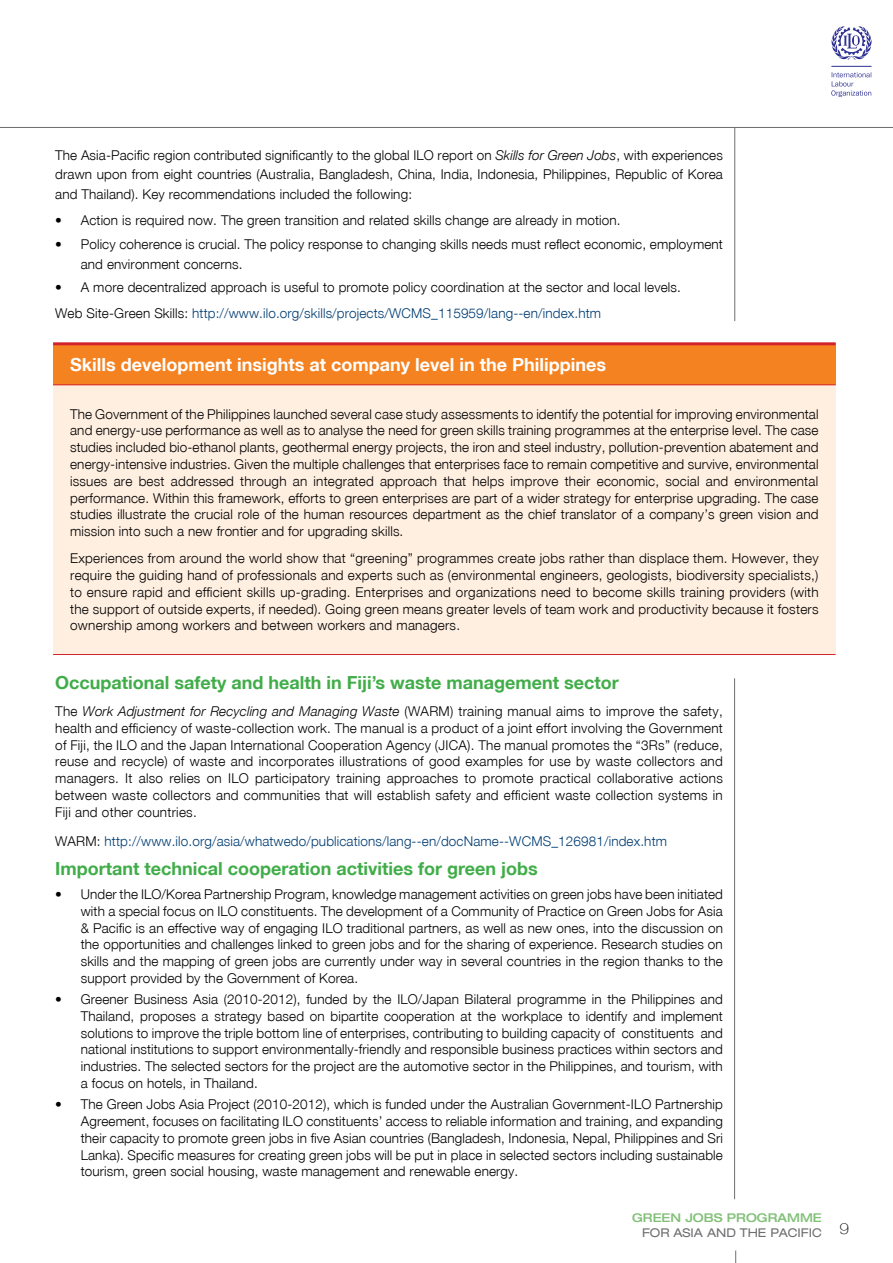
<style>
.page{position:relative;width:893px;height:1263px;background:#fff}
.page>*{position:absolute;margin:0;border:0;box-sizing:border-box;transform-origin:0 0}
.t1{font:700 18px "Helvetica Neue LT Std";color:#41ad49}
.t2{font:700 18px "Helvetica Neue LT Std";color:#fff}
.t3{font:100 expanded 15px "Helvetica Neue LT Std";color:#000}
.t4{font:300 13.5px/16.8px "Helvetica Neue LT Std";letter-spacing:.01em;color:#000;text-align:justify}
.t5{font:300 13.5px "Helvetica Neue LT Std";letter-spacing:.01em;color:#003d73}
.t6{font:expanded 12px "Helvetica Neue LT Std";color:#6d6e71}
.t7{font:500 expanded 12px "Helvetica Neue LT Std";color:#82c078}
.s1{font-style:italic}
.s2{color:#003d73}
.s3{color:#000}
</style>
<div class="page">
<svg style="left:831px;top:26px;width:40px;height:34px"></svg>
<hr style="left:831px;top:66px;width:40px;height:1px;background:#2e3092">
<svg style="left:831px;top:72px;width:40px;height:25px"></svg>
<hr style="left:0;top:127px;width:893px;height:1px;background:#6d6e71">
<hr style="left:734px;top:678px;width:1px;height:521px;background:#6d6e71">
<hr style="left:734px;top:128px;width:1px;height:193px;background:#6d6e71">
<svg style="left:735px;top:1250px;width:1px;height:13px"></svg>
<div style="left:53px;top:344px;width:783px;height:41px;background:#f58220"></div>
<div style="left:53px;top:385px;width:783px;height:269px;background:#ffefe1"></div>
<hr style="left:53px;top:342px;width:783px;height:3px;background:#d2232a">
<hr style="left:53px;top:384px;width:783px;height:1px;background:#d2232a">
<hr style="left:53px;top:654px;width:783px;height:1px;background:#d2232a">
<p class="t4" style="left:55px;top:145px;width:669px;line-height:19.5px">The Asia-Pacific region contributed significantly to the global ILO report on <span class="s1">Skills for Green Jobs</span>, with experiences drawn upon from eight countries (Australia, Bangladesh, China, India, Indonesia, Philippines, Republic of Korea and Thailand). Key recommendations included the following:</p>
<p class="t4" style="left:55px;top:212px;width:567px">• Action is required now. The green transition and related skills change are already in motion.</p>
<p class="t4" style="left:81px;top:234px;width:644px;line-height:19.5px;text-indent:-26px">• Policy coherence is crucial. The policy response to changing skills needs must reflect economic, employment and environment concerns.</p>
<p class="t4" style="left:55px;top:274px;width:627px;line-height:26.1px">• A more decentralized approach is useful to promote policy coordination at the sector and local levels.<br>Web Site-Green Skills: <span class="s2">http://www.ilo.org/skills/projects/WCMS_115959/lang--en/index.htm</span></p>
<h1 class="t2" style="left:70px;top:354px;width:537px">Skills development insights at company level in the Philippines</h1>
<p class="t4" style="left:70px;top:405px;width:750px">The Government of the Philippines launched several case study assessments to identify the potential for improving environmental and energy-use performance as well as to analyse the need for green skills training programmes at the enterprise level. The case studies included bio-ethanol plants, geothermal energy projects, the iron and steel industry, pollution-prevention abatement and energy-intensive industries. Given the multiple challenges that enterprises face to remain competitive and survive, environmental issues are best addressed through an integrated approach that helps improve their economic, social and environmental performance. Within this framework, efforts to green enterprises are part of a wider strategy for enterprise upgrading. The case studies illustrate the crucial role of the human resources department as the chief translator of a company’s green vision and mission into such a new frontier and for upgrading skills.</p>
<p class="t4" style="left:70px;top:550px;width:750px">Experiences from around the world show that “greening” programmes create jobs rather than displace them. However, they require the guiding hand of professionals and experts such as (environmental engineers, geologists, biodiversity specialists,) to ensure rapid and efficient skills up-grading. Enterprises and organizations need to become skills training providers (with the support of outside experts, if needed). Going green means greater levels of team work and productivity because it fosters ownership among workers and between workers and managers.</p>
<h1 class="t1" style="left:55px;top:671px;width:565px">Occupational safety and health in Fiji’s waste management sector</h1>
<p class="t4" style="left:55px;top:702px;width:669px">The <span class="s1">Work Adjustment for Recycling and Managing Waste</span> (WARM) training manual aims to improve the safety, health and efficiency of waste-collection work. The manual is a product of a joint effort involving the Government of Fiji, the ILO and the Japan International Cooperation Agency (JICA). The manual promotes the “3Rs” (reduce, reuse and recycle) of waste and incorporates illustrations of good examples for use by waste collectors and managers. It also relies on ILO participatory training approaches to promote practical collaborative actions between waste collectors and communities that will establish safety and efficient waste collection systems in Fiji and other countries.</p>
<p class="t5" style="left:55px;top:833px;width:613px"><span class="s3">WARM:</span> http://www.ilo.org/asia/whatwedo/publications/lang--en/docName--WCMS_126981/index.htm</p>
<h1 class="t1" style="left:55px;top:857px;width:484px">Important technical cooperation activities for green jobs</h1>
<p class="t4" style="left:81px;top:885px;width:644px;text-indent:-26px">• Under the ILO/Korea Partnership Program, knowledge management activities on green jobs have been initiated with a special focus on ILO constituents. The development of a Community of Practice on Green Jobs for Asia &amp; Pacific is an effective way of engaging ILO traditional partners, as well as new ones, into the discussion on the opportunities and challenges linked to green jobs and for the sharing of experience. Research studies on skills and the mapping of green jobs are currently under way in several countries in the region thanks to the support provided by the Government of Korea.</p>
<p class="t4" style="left:81px;top:990px;width:644px;text-indent:-26px">• Greener Business Asia (2010-2012), funded by the ILO/Japan Bilateral programme in the Philippines and Thailand, proposes a strategy based on bipartite cooperation at the workplace to identify and implement solutions to improve the triple bottom line of enterprises, contributing to building capacity of constituents and national institutions to support environmentally-friendly and responsible business practices within sectors and industries. The selected sectors for the project are the automotive sector in the Philippines, and tourism, with a focus on hotels, in Thailand.</p>
<p class="t4" style="left:81px;top:1096px;width:644px;text-indent:-26px">• The Green Jobs Asia Project (2010-2012), which is funded under the Australian Government-ILO Partnership Agreement, focuses on facilitating ILO constituents’ access to reliable information and training, and expanding their capacity to promote green jobs in five Asian countries (Bangladesh, Indonesia, Nepal, Philippines and Sri Lanka). Specific measures for creating green jobs will be put in place in selected sectors including sustainable tourism, green social housing, waste management and renewable energy.</p>
<p class="t7" style="left:632px;top:1210px;width:191px">GREEN JOBS PROGRAMME</p>
<p class="t6" style="left:642px;top:1225px;width:181px">FOR ASIA AND THE PACIFIC</p>
<p class="t3" style="left:839px;top:1220px;width:11px">9</p>
</div>
